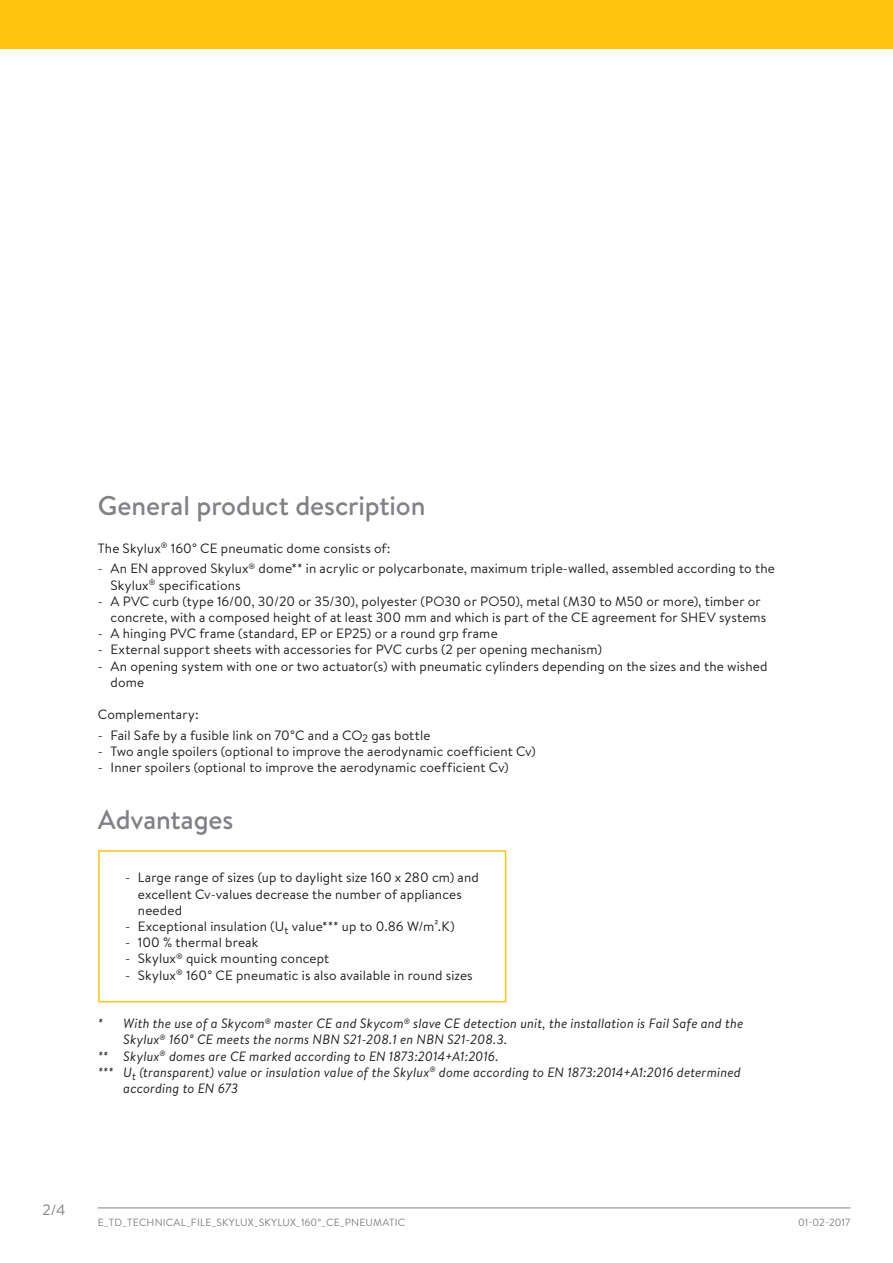
<style>
.page{position:relative;width:893px;height:1263px;background:#fff}
.page>*{position:absolute;margin:0;border:0;box-sizing:border-box;transform-origin:0 0}
.Titel_2{font:500 27px "Brandon Text";letter-spacing:-.005em;color:#808285}
.t1{font:15px "Brandon Text";color:#808285}
.tekst_insprong{font:13.5px/16.2px "Brandon Text";letter-spacing:.01em;color:#231f20}
.tekst_cursief{font:italic 13.5px/16.2px "Brandon Text";letter-spacing:.01em;color:#231f20}
.tekst{font:13.5px "Brandon Text";letter-spacing:.01em;color:#231f20}
.t2{font:10.5px "Brandon Text";letter-spacing:.02em;color:#808285}
</style>
<div class="page">
<hr style="left:98px;top:1207px;width:752px;height:1px;background:#808285">
<div style="left:0;top:0;width:893px;height:49px;background:#fec50d"></div>
<div style="left:98px;top:850px;width:408px;height:152px;border:2px solid #fec50d"></div>
<p class="Titel_2" style="left:98px;top:487px;width:329px">General product description</p>
<p class="tekst" style="left:98px;top:539px;width:294px">The Skylux<sup>®</sup> 160° CE pneumatic dome consists of:</p>
<p class="tekst_insprong" style="left:111px;top:560px;width:666px;text-indent:-13px">- An EN approved Skylux<sup>®</sup> dome** in acrylic or polycarbonate, maximum triple-walled, assembled according to the<br>Skylux<sup>®</sup> specifications</p>
<p class="tekst_insprong" style="left:111px;top:592px;width:657px;text-indent:-13px">- A PVC curb (type 16/00, 30/20 or 35/30), polyester (PO30 or PO50), metal (M30 to M50 or more), timber or concrete, with a composed height of at least 300 mm and which is part of the CE agreement for SHEV systems</p>
<p class="tekst_insprong" style="left:98px;top:625px;width:401px">- A hinging PVC frame (standard, EP or EP25) or a round grp frame</p>
<p class="tekst_insprong" style="left:98px;top:641px;width:506px">- External support sheets with accessories for PVC curbs (2 per opening mechanism)</p>
<p class="tekst_insprong" style="left:111px;top:657px;width:659px;text-indent:-13px">- An opening system with one or two actuator(s) with pneumatic cylinders depending on the sizes and the wished dome</p>
<p class="tekst" style="left:98px;top:705px;width:102px">Complementary:</p>
<p class="tekst_insprong" style="left:98px;top:726px;width:334px">- Fail Safe by a fusible link on 70°C and a CO<sub>2</sub> gas bottle</p>
<p class="tekst_insprong" style="left:98px;top:742px;width:439px">- Two angle spoilers (optional to improve the aerodynamic coefficient Cv)</p>
<p class="tekst_insprong" style="left:98px;top:759px;width:412px">- Inner spoilers (optional to improve the aerodynamic coefficient Cv)</p>
<p class="Titel_2" style="left:98px;top:801px;width:137px">Advantages</p>
<p class="tekst_insprong" style="left:138px;top:869px;width:343px;text-indent:-13px">- Large range of sizes (up to daylight size 160 x 280 cm) and excellent Cv-values decrease the number of appliances needed</p>
<p class="tekst_insprong" style="left:125px;top:918px;width:331px">- Exceptional insulation (U<sub>t</sub> value*** up to 0.86 W/m².K)</p>
<p class="tekst_insprong" style="left:125px;top:934px;width:135px">- 100 % thermal break</p>
<p class="tekst_insprong" style="left:125px;top:950px;width:206px">- Skylux<sup>®</sup> quick mounting concept</p>
<p class="tekst_insprong" style="left:125px;top:966px;width:349px">- Skylux<sup>®</sup> 160° CE pneumatic is also available in round sizes</p>
<p class="tekst_cursief" style="left:123px;top:1015px;width:621px;text-indent:-26px">* With the use of a Skycom<sup>®</sup> master CE and Skycom<sup>®</sup> slave CE detection unit, the installation is Fail Safe and the<br>Skylux<sup>®</sup> 160° CE meets the norms NBN S21-208.1 en NBN S21-208.3.</p>
<p class="tekst_cursief" style="left:98px;top:1047px;width:402px">** Skylux<sup>®</sup> domes are CE marked according to EN 1873:2014+A1:2016.</p>
<p class="tekst_cursief" style="left:123px;top:1063px;width:619px;text-indent:-26px">*** U<sub>t</sub> (transparent) value or insulation value of the Skylux<sup>®</sup> dome according to EN 1873:2014+A1:2016 determined according to EN 673</p>
<p class="t1" style="left:43px;top:1199px;width:24px">2/4</p>
<p class="t2" style="left:98px;top:1215px;width:309px">E_TD_TECHNICAL_FILE_SKYLUX_SKYLUX_160°_CE_PNEUMATIC</p>
<p class="t2" style="left:798px;top:1215px;width:54px">01-02-2017</p>
</div>
